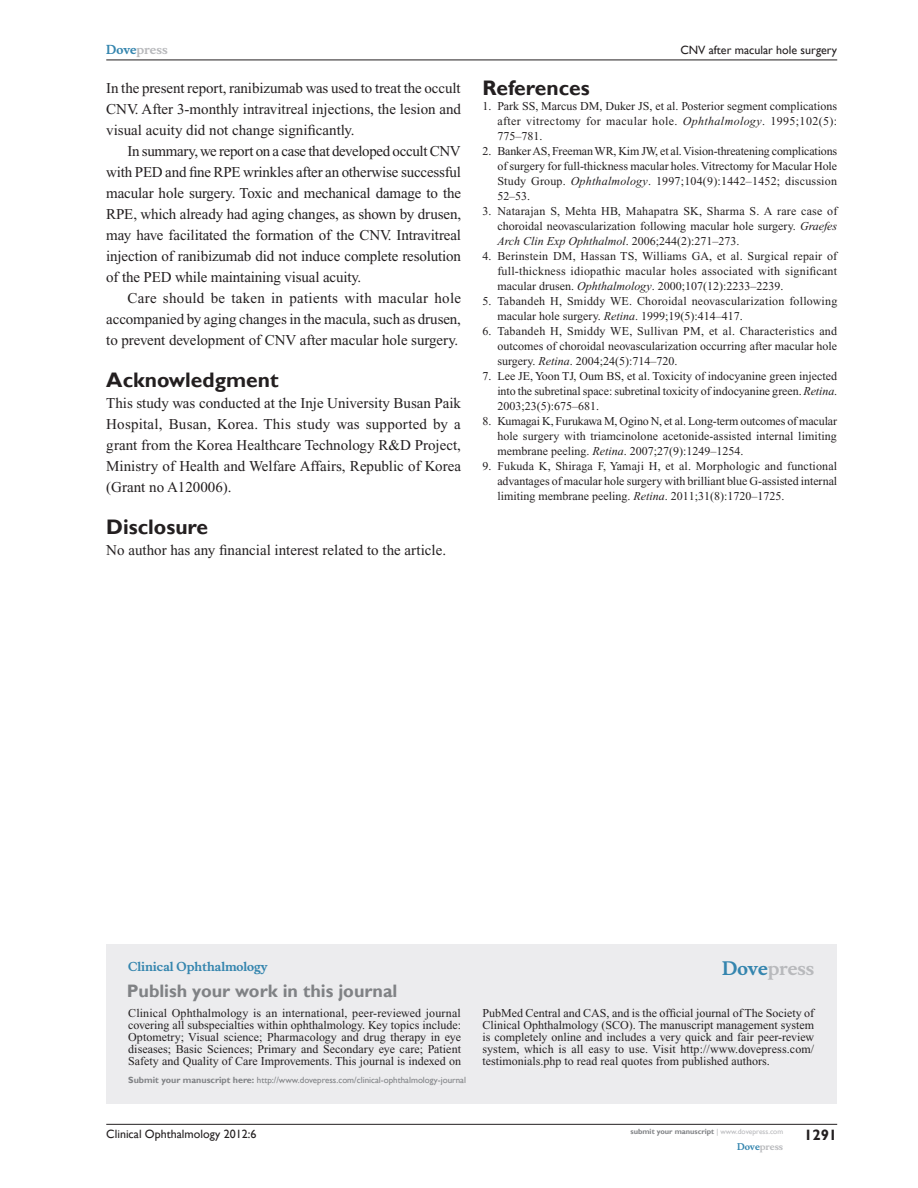
<style>
.page{position:relative;width:918px;height:1188px;background:#fff}
.page>*{position:absolute;margin:0;border:0;box-sizing:border-box;transform-origin:0 0}
.RefH{font:700 21px "Gill Sans";color:#231f20}
.PromBx-H1{font:700 18px "Gill Sans";color:#808285}
.PromBx-Brand{font:700 18px "Musee";color:#b8b9bc}
.Tx{font:15px/21px "Times New Roman";letter-spacing:-.005em;color:#231f20;text-align:justify}
.TxF{font:15px/21px "Times New Roman";color:#231f20;text-align:justify}
.t1{font:700 15px "Gill Sans";color:#231f20}
.RefNL1{font:12px/15px "Times New Roman";color:#231f20;text-align:justify}
.PromBx-Tx{font:12px/12px "Times New Roman";color:#231f20;text-align:justify}
.RefNL1-2{font:12px/15px "Times New Roman";letter-spacing:.02em;color:#231f20}
.t2{font:12px "Gill Sans";color:#231f20}
.PromBx-JrnlName{font:700 12px "Musee";color:#3485ae}
.t3{font:700 12px "Musee";color:#b8b9bc}
.PromBx-SubmitMssWebA{font:9px "Gill Sans";color:#808285}
.t4{font:700 9px "Musee";color:#b8b9bc}
.t5{font:700 7.5px "Gill Sans";color:#808285}
.s1{color:#3485ae}
.s2{font-style:italic}
.s3{font-weight:700}
.s4{font-weight:400;color:#b8b9bc}
</style>
<div class="page">
<div style="left:106px;top:944px;width:731px;height:159px;background:#ececee"></div>
<hr style="left:106px;top:1124px;width:731px;height:1px;background:#231f20">
<hr style="left:106px;top:60px;width:731px;height:1px;background:#231f20">
<p class="t3" style="left:106px;top:43px;width:63px"><span class="s1">Dove</span>press</p>
<p class="Tx" style="left:106px;top:77px;width:356px">In the present report, ranibizumab was used to treat the occult CNV. After 3-monthly intravitreal injections, the lesion and visual acuity did not change significantly.</p>
<p class="Tx" style="left:106px;top:140px;width:356px;text-indent:21px">In summary, we report on a case that developed occult CNV with PED and fine RPE wrinkles after an otherwise successful macular hole surgery. Toxic and mechanical damage to the RPE, which already had aging changes, as shown by drusen, may have facilitated the formation of the CNV. Intravitreal injection of ranibizumab did not induce complete resolution of the PED while maintaining visual acuity.</p>
<p class="Tx" style="left:106px;top:287px;width:356px;text-indent:21px">Care should be taken in patients with macular hole accompanied by aging changes in the macula, such as drusen, to prevent development of CNV after macular hole surgery.</p>
<h1 class="RefH" style="left:106px;top:367px;width:174px">Acknowledgment</h1>
<p class="TxF" style="left:106px;top:392px;width:356px">This study was conducted at the Inje University Busan Paik Hospital, Busan, Korea. This study was supported by a grant from the Korea Healthcare Technology R&amp;D Project, Ministry of Health and Welfare Affairs, Republic of Korea (Grant no A120006).</p>
<h1 class="RefH" style="left:106px;top:514px;width:103px">Disclosure</h1>
<p class="TxF" style="left:106px;top:539px;width:341px">No author has any financial interest related to the article.</p>
<p class="t2" style="left:680px;top:43px;width:158px">CNV after macular hole surgery</p>
<p class="RefH" style="left:482px;top:76px;width:109px">References</p>
<p class="RefNL1" style="left:497px;top:99px;width:341px;text-indent:-15px">1. Park SS, Marcus DM, Duker JS, et al. Posterior segment complications after vitrectomy for macular hole. <span class="s2">Ophthalmology</span>. 1995;102(5):<br>775–781.</p>
<p class="RefNL1" style="left:497px;top:144px;width:341px;text-indent:-15px">2. Banker AS, Freeman WR, Kim JW, et al. Vision-threatening complications of surgery for full-thickness macular holes. Vitrectomy for Macular Hole Study Group. <span class="s2">Ophthalmology</span>. 1997;104(9):1442–1452; discussion 52–53.</p>
<p class="RefNL1" style="left:497px;top:204px;width:342px;text-indent:-15px">3. Natarajan S, Mehta HB, Mahapatra SK, Sharma S. A rare case of choroidal neovascularization following macular hole surgery. <span class="s2">Graefes Arch Clin Exp Ophthalmol</span>. 2006;244(2):271–273.</p>
<p class="RefNL1" style="left:497px;top:249px;width:341px;text-indent:-15px">4. Berinstein DM, Hassan TS, Williams GA, et al. Surgical repair of full-thickness idiopathic macular holes associated with significant macular drusen. <span class="s2">Ophthalmology</span>. 2000;107(12):2233–2239.</p>
<p class="RefNL1-2" style="left:497px;top:294px;width:341px;text-indent:-15px">5. Tabandeh H, Smiddy WE. Choroidal neovascularization following macular hole surgery. <span class="s2">Retina</span>. 1999;19(5):414–417.</p>
<p class="RefNL1" style="left:497px;top:324px;width:341px;text-indent:-15px">6. Tabandeh H, Smiddy WE, Sullivan PM, et al. Characteristics and outcomes of choroidal neovascularization occurring after macular hole surgery. <span class="s2">Retina</span>. 2004;24(5):714–720.</p>
<p class="RefNL1" style="left:497px;top:369px;width:341px;text-indent:-15px">7. Lee JE, Yoon TJ, Oum BS, et al. Toxicity of indocyanine green injected into the subretinal space: subretinal toxicity of indocyanine green. <span class="s2">Retina</span>.<br>2003;23(5):675–681.</p>
<p class="RefNL1" style="left:497px;top:414px;width:341px;text-indent:-15px">8. Kumagai K, Furukawa M, Ogino N, et al. Long-term outcomes of macular hole surgery with triamcinolone acetonide-assisted internal limiting membrane peeling. <span class="s2">Retina</span>. 2007;27(9):1249–1254.</p>
<p class="RefNL1" style="left:497px;top:459px;width:341px;text-indent:-15px">9. Fukuda K, Shiraga F, Yamaji H, et al. Morphologic and functional advantages of macular hole surgery with brilliant blue G-assisted internal limiting membrane peeling. <span class="s2">Retina</span>. 2011;31(8):1720–1725.</p>
<p class="PromBx-JrnlName" style="left:128px;top:959px;width:141px">Clinical Ophthalmology</p>
<p class="PromBx-H1" style="left:127px;top:980px;width:272px">Publish your work in this journal</p>
<p class="PromBx-Brand" style="left:722px;top:958px;width:94px"><span class="s1">Dove</span>press</p>
<p class="PromBx-Tx" style="left:128px;top:1007px;width:334px">Clinical Ophthalmology is an international, peer-reviewed journal covering all subspecialties within ophthalmology. Key topics include:<br>Optometry; Visual science; Pharmacology and drug therapy in eye diseases; Basic Sciences; Primary and Secondary eye care; Patient Safety and Quality of Care Improvements. This journal is indexed on</p>
<p class="PromBx-Tx" style="left:482px;top:1007px;width:333px">PubMed Central and CAS, and is the official journal of The Society of Clinical Ophthalmology (SCO). The manuscript management system is completely online and includes a very quick and fair peer-review system, which is all easy to use. Visit http://www.dovepress.com/ testimonials.php to read real quotes from published authors.</p>
<p class="PromBx-SubmitMssWebA" style="left:128px;top:1075px;width:339px"><span class="s3">Submit your manuscript here:</span> http://www.dovepress.com/clinical-ophthalmology-journal</p>
<p class="t2" style="left:106px;top:1127px;width:152px">Clinical Ophthalmology 2012:6</p>
<p class="t5" style="left:631px;top:1127px;width:154px">submit your manuscript <span class="s4">| www.dovepress.com</span></p>
<p class="t4" style="left:737px;top:1141px;width:48px"><span class="s1">Dove</span>press</p>
<p class="t1" style="left:804px;top:1126px;width:35px">1291</p>
</div>
